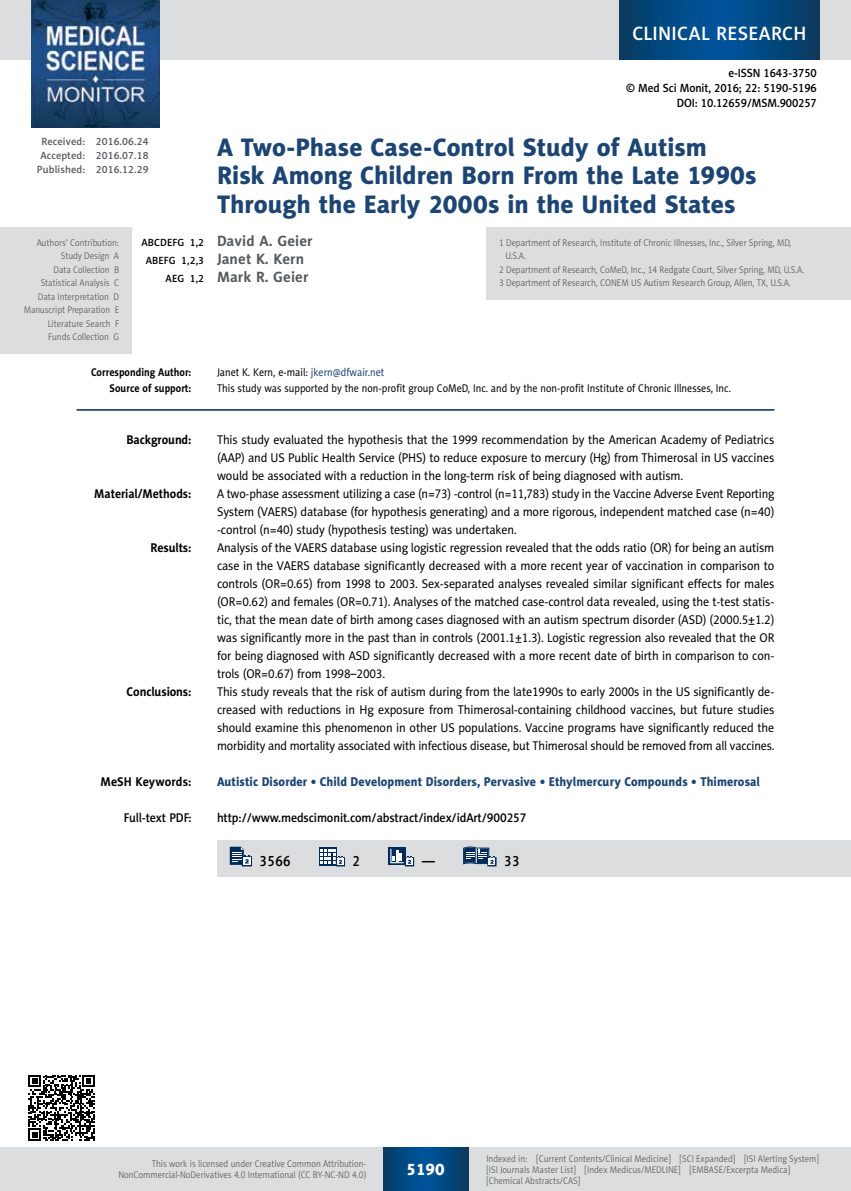
<style>
.page{position:relative;width:851px;height:1191px;background:#fff}
.page>*{position:absolute;margin:0;border:0;box-sizing:border-box;transform-origin:0 0}
.t1{font:25.5px/28.5px "Naomi Sans EFN Heavy";color:#1d4574}
.t2{font:19.5px "Naomi Sans EFN Medium";letter-spacing:.015em;color:#fff}
.t3{font:16.5px "Naomi Sans EFN Heavy";color:#fff}
.t4{font:700 15px "Naomi Sans EFN";letter-spacing:.01em;color:#58595b}
.t5{font:15px "Naomi Sans EFN Medium";letter-spacing:.03em;color:#000;scale:.9 1}
.t6{font:12.75px/18px "Naomi Sans EFN";letter-spacing:-.01em;color:#000;text-align:justify;scale:.95 1}
.t7{font:12.75px/18px "Naomi Sans EFN";letter-spacing:-.01em;color:#000;text-align:justify;scale:.94 1}
.t8{font:12.75px "Naomi Sans EFN Heavy";letter-spacing:.005em;color:#1d4574;scale:.95 1}
.t9{font:12.75px "Naomi Sans EFN Medium";letter-spacing:-.01em;color:#000;scale:.95 1}
.t10{font:700 12.75px "Naomi Sans EFN";letter-spacing:-.01em;color:#000;scale:.95 1}
.t11{font:700 12.75px "Naomi Sans EFN";letter-spacing:-.01em;color:#000;scale:.94 1}
.t12{font:12px/15px "Naomi Sans EFN Medium";letter-spacing:-.01em;color:#000;text-align:right;scale:.95 1}
.t13{font:11.25px "Naomi Sans EFN";color:#000;scale:.9 1}
.t14{font:700 11.25px "Naomi Sans EFN";color:#000;scale:.9 1}
.t15{font:10.5px/13.5px "Naomi Sans EFN Medium";letter-spacing:.01em;color:#58595b;text-align:center}
.t16{font:9.75px/13.5px "Naomi Sans EFN Light";color:#58595b;text-align:right;scale:.9 1}
.s1{font-family:"Naomi Sans EFN Medium";font-weight:400;font-size:10.5px;color:#000}
.s2{color:#1d4574}
</style>
<div class="page">
<div style="left:217px;top:840px;width:633px;height:36px;background:#dcddde"></div>
<svg style="left:230px;top:846px;width:22px;height:20px"></svg>
<div style="left:319px;top:847px;width:17px;height:18px;background:#002b5c"></div>
<svg style="left:320px;top:848px;width:25px;height:18px"></svg>
<div style="left:388px;top:847px;width:18px;height:18px;background:#002b5c"></div>
<svg style="left:390px;top:849px;width:24px;height:17px"></svg>
<svg style="left:463px;top:846px;width:33px;height:20px"></svg>
<hr style="left:77px;top:409px;width:697px;height:2px;background:#002b5c">
<div style="left:0;top:228px;width:132px;height:126px;background:#dcddde"></div>
<div style="left:486px;top:228px;width:364px;height:72px;background:#dcddde"></div>
<svg style="left:28px;top:1075px;width:67px;height:66px"></svg>
<hr style="left:850px;top:0;width:1px;height:60px;background:#dcddde">
<div style="left:0;top:1148px;width:850px;height:43px;background:#dcddde"></div>
<svg style="left:383px;top:1147px;width:85px;height:43px;background:#02487f"></svg>
<div style="left:0;top:0;width:850px;height:60px;background:#dcddde"></div>
<svg style="left:619px;top:0;width:200px;height:60px;background:#02487f"></svg>
<img style="left:32px;top:0;width:127px;height:128px">
<h2 class="t2" style="left:632px;top:22px;width:175px">CLINICAL RESEARCH</h2>
<p class="t12" style="left:626px;top:65px;width:202px">e-ISSN 1643-3750<br>© Med Sci Monit, 2016; 22: 5190-5196<br>DOI: 10.12659/MSM.900257</p>
<h1 class="t1" style="left:217px;top:132px;width:541px">A Two-Phase Case-Control Study of Autism<br>Risk Among Children Born From the Late 1990s<br>Through the Early 2000s in the United States</h1>
<p class="t4" style="left:141px;top:232px;width:173px"><span class="s1">ABCDEFG 1,2</span> David A. Geier</p>
<p class="t4" style="left:146px;top:250px;width:160px"><span class="s1">ABEFG 1,2,3</span> Janet K. Kern</p>
<p class="t4" style="left:165px;top:268px;width:144px"><span class="s1">AEG 1,2</span> Mark R. Geier</p>
<p class="t15" style="left:37px;top:135px;width:113px">Received: 2016.06.24<br>Accepted: 2016.07.18<br>Published: 2016.12.29</p>
<p class="t16" style="left:24px;top:236px;width:107px">Authors’ Contribution:<br>Study Design A<br>Data Collection B<br>Statistical Analysis C<br>Data Interpretation D<br>Manuscript Preparation E<br>Literature Search F<br>Funds Collection G</p>
<p class="t16" style="left:499px;top:236px;width:326px">1 Department of Research, Institute of Chronic Illnesses, Inc., Silver Spring, MD,</p>
<p class="t16" style="left:505px;top:249px;width:24px">U.S.A.</p>
<p class="t16" style="left:499px;top:263px;width:340px">2 Department of Research, CoMeD, Inc., 14 Redgate Court, Silver Spring, MD, U.S.A.</p>
<p class="t16" style="left:499px;top:276px;width:325px">3 Department of Research, CONEM US Autism Research Group, Allen, TX, U.S.A.</p>
<p class="t14" style="left:91px;top:366px;width:113px">Corresponding Author:</p>
<p class="t13" style="left:217px;top:366px;width:187px">Janet K. Kern, e-mail: <span class="s2">jkern@dfwair.net</span></p>
<p class="t14" style="left:110px;top:382px;width:92px">Source of support:</p>
<p class="t13" style="left:217px;top:382px;width:572px">This study was supported by the non-profit group CoMeD, Inc. and by the non-profit Institute of Chronic Illnesses, Inc.</p>
<p class="t10" style="left:126px;top:432px;width:70px">Background:</p>
<p class="t6" style="left:217px;top:431px;width:588px">This study evaluated the hypothesis that the 1999 recommendation by the American Academy of Pediatrics (AAP) and US Public Health Service (PHS) to reduce exposure to mercury (Hg) from Thimerosal in US vaccines would be associated with a reduction in the long-term risk of being diagnosed with autism.</p>
<p class="t11" style="left:94px;top:486px;width:105px">Material/Methods:</p>
<p class="t7" style="left:217px;top:485px;width:594px">A two-phase assessment utilizing a case (n=73) -control (n=11,783) study in the Vaccine Adverse Event Reporting System (VAERS) database (for hypothesis generating) and a more rigorous, independent matched case (n=40) -control (n=40) study (hypothesis testing) was undertaken.</p>
<p class="t10" style="left:150px;top:540px;width:45px">Results:</p>
<p class="t6" style="left:217px;top:539px;width:588px">Analysis of the VAERS database using logistic regression revealed that the odds ratio (OR) for being an autism case in the VAERS database significantly decreased with a more recent year of vaccination in comparison to controls (OR=0.65) from 1998 to 2003. Sex-separated analyses revealed similar significant effects for males (OR=0.62) and females (OR=0.71). Analyses of the matched case-control data revealed, using the t-test statis&shy;tic, that the mean date of birth among cases diagnosed with an autism spectrum disorder (ASD) (2000.5±1.2) was significantly more in the past than in controls (2001.1±1.3). Logistic regression also revealed that the OR for being diagnosed with ASD significantly decreased with a more recent date of birth in comparison to con&shy;trols (OR=0.67) from 1998–2003.</p>
<p class="t10" style="left:127px;top:684px;width:70px">Conclusions:</p>
<p class="t6" style="left:217px;top:683px;width:588px">This study reveals that the risk of autism during from the late1990s to early 2000s in the US significantly de&shy;creased with reductions in Hg exposure from Thimerosal-containing childhood vaccines, but future studies should examine this phenomenon in other US populations. Vaccine programs have significantly reduced the morbidity and mortality associated with infectious disease, but Thimerosal should be removed from all vaccines.</p>
<p class="t10" style="left:100px;top:774px;width:97px">MeSH Keywords:</p>
<p class="t8" style="left:217px;top:774px;width:573px">Autistic Disorder • Child Development Disorders, Pervasive • Ethylmercury Compounds • Thimerosal</p>
<p class="t9" style="left:124px;top:810px;width:73px">Full-text PDF:</p>
<p class="t9" style="left:217px;top:810px;width:327px">http://www.medscimonit.com/abstract/index/idArt/900257</p>
<p class="t5" style="left:259px;top:852px;width:36px">3566</p>
<p class="t5" style="left:352px;top:852px;width:10px">2</p>
<p class="t5" style="left:421px;top:852px;width:16px">—</p>
<p class="t5" style="left:504px;top:852px;width:19px">33</p>
<p class="t16" style="left:118px;top:1158px;width:277px;line-height:11.2px">This work is licensed under Creative Common Attribution-<br>NonCommercial-NoDerivatives 4.0 International (CC BY-NC-ND 4.0)</p>
<p class="t3" style="left:406px;top:1159px;width:40px">5190</p>
<p class="t16" style="left:486px;top:1152px;width:371px;line-height:11.2px;text-align:left">Indexed in: [Current Contents/Clinical Medicine] [SCI Expanded] [ISI Alerting System] [ISI Journals Master List] [Index Medicus/MEDLINE] [EMBASE/Excerpta Medica] [Chemical Abstracts/CAS]</p>
</div>
